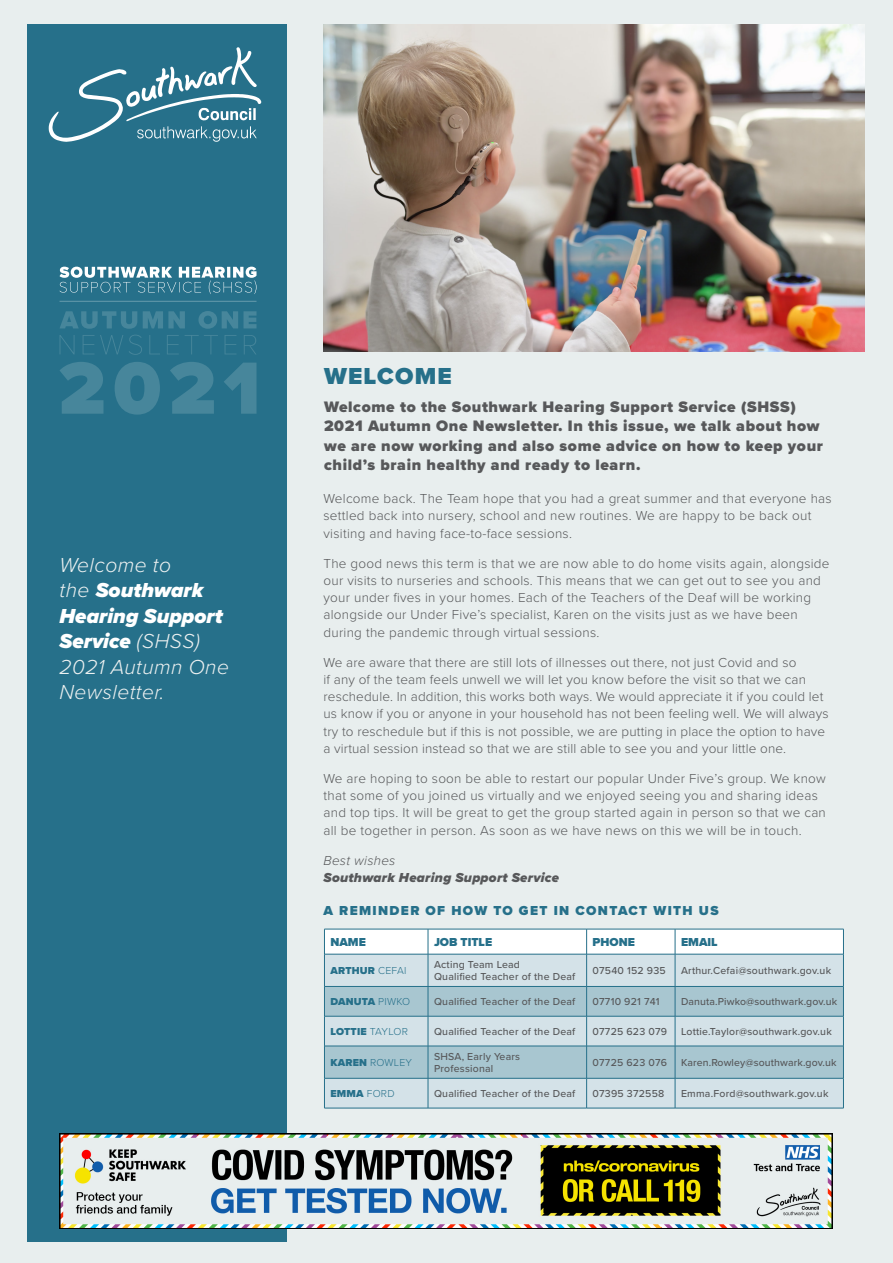
<style>
.page{position:relative;width:893px;height:1263px;background:#e8eeee}
.page>*{position:absolute;margin:0;border:0;box-sizing:border-box;transform-origin:0 0}
.body_copy{font:900 24px "Proxima Nova";letter-spacing:.05em;color:#26708a}
.body_copy-2{font:italic 300 21px/25.5px "Proxima Nova";letter-spacing:.02em;color:#edf1f1}
.body_copy-3{font:900 15.75px/19.5px "Proxima Nova";letter-spacing:.04em;color:#57585a}
.body_copy-4{font:300 13.5px/17.2px "Proxima Nova";letter-spacing:.02em;color:#57585a}
.body_copy-5{font:900 13.5px "Proxima Nova";letter-spacing:.1em;color:#26708a}
.body_copy-6{font:italic 900 13.5px "Proxima Nova";letter-spacing:.02em;color:#57585a}
.body_copy-7{font:italic 300 13.5px "Proxima Nova";letter-spacing:.02em;color:#57585a}
.t1{font:900 12px "Proxima Nova";color:#26708a}
.body_copy-8{font:500 10.5px/12px "Proxima Nova";letter-spacing:.02em;color:#57585a}
.body_copy-9{font:900 10.5px "Proxima Nova";letter-spacing:.02em;color:#26708a}
.body_copy-10{font:300 10.5px "Proxima Nova";letter-spacing:.02em;color:#26708a}
.s1{font-weight:900;color:#fff}
.s2{font-weight:300}
.s3{font-weight:900}
</style>
<div class="page">
<div style="left:27px;top:25px;width:260px;height:1217px;background:#26708a"></div>
<svg style="left:60px;top:335px;width:196px;height:20px"></svg>
<svg style="left:49px;top:47px;width:212px;height:95px"></svg>
<svg style="left:60px;top:267px;width:196px;height:27px"></svg>
<hr style="left:60px;top:301px;width:197px;height:1px;background:#679bad">
<svg style="left:60px;top:311px;width:196px;height:18px"></svg>
<img style="left:59px;top:1133px;width:774px;height:95px">
<svg style="left:60px;top:362px;width:197px;height:53px"></svg>
<img style="left:323px;top:25px;width:541px;height:326px">
<div style="left:325px;top:955px;width:518px;height:153px;background:#d4e2e8"></div>
<svg style="left:325px;top:987px;width:518px;height:91px;fill:#a8c6d0"></svg>
<svg style="left:324px;top:929px;width:520px;height:25px"></svg>
<hr style="left:324px;top:954px;width:104px;height:1px;background:#26708a">
<hr style="left:324px;top:954px;width:1px;height:32px;background:#26708a">
<hr style="left:428px;top:954px;width:159px;height:1px;background:#26708a">
<hr style="left:428px;top:954px;width:1px;height:32px;background:#26708a">
<hr style="left:587px;top:954px;width:88px;height:1px;background:#26708a">
<hr style="left:586px;top:954px;width:1px;height:32px;background:#26708a">
<hr style="left:675px;top:954px;width:169px;height:1px;background:#26708a">
<hr style="left:675px;top:954px;width:1px;height:32px;background:#26708a">
<hr style="left:843px;top:954px;width:1px;height:32px;background:#26708a">
<hr style="left:324px;top:986px;width:104px;height:1px;background:#26708a">
<hr style="left:324px;top:986px;width:1px;height:30px;background:#26708a">
<hr style="left:428px;top:986px;width:159px;height:1px;background:#26708a">
<hr style="left:428px;top:986px;width:1px;height:30px;background:#26708a">
<hr style="left:587px;top:986px;width:88px;height:1px;background:#26708a">
<hr style="left:586px;top:986px;width:1px;height:30px;background:#26708a">
<hr style="left:675px;top:986px;width:169px;height:1px;background:#26708a">
<hr style="left:675px;top:986px;width:1px;height:30px;background:#26708a">
<hr style="left:843px;top:986px;width:1px;height:30px;background:#26708a">
<hr style="left:324px;top:1016px;width:104px;height:1px;background:#26708a">
<hr style="left:324px;top:1016px;width:1px;height:30px;background:#26708a">
<hr style="left:428px;top:1016px;width:159px;height:1px;background:#26708a">
<hr style="left:428px;top:1016px;width:1px;height:30px;background:#26708a">
<hr style="left:587px;top:1016px;width:88px;height:1px;background:#26708a">
<hr style="left:586px;top:1016px;width:1px;height:30px;background:#26708a">
<hr style="left:675px;top:1016px;width:169px;height:1px;background:#26708a">
<hr style="left:675px;top:1016px;width:1px;height:30px;background:#26708a">
<hr style="left:843px;top:1016px;width:1px;height:30px;background:#26708a">
<hr style="left:324px;top:1046px;width:104px;height:1px;background:#26708a">
<hr style="left:324px;top:1046px;width:1px;height:32px;background:#26708a">
<hr style="left:428px;top:1046px;width:159px;height:1px;background:#26708a">
<hr style="left:428px;top:1046px;width:1px;height:32px;background:#26708a">
<hr style="left:587px;top:1046px;width:88px;height:1px;background:#26708a">
<hr style="left:586px;top:1046px;width:1px;height:32px;background:#26708a">
<hr style="left:675px;top:1046px;width:169px;height:1px;background:#26708a">
<hr style="left:675px;top:1046px;width:1px;height:32px;background:#26708a">
<hr style="left:843px;top:1046px;width:1px;height:32px;background:#26708a">
<hr style="left:324px;top:1078px;width:104px;height:1px;background:#26708a">
<hr style="left:324px;top:1078px;width:1px;height:30px;background:#26708a">
<hr style="left:428px;top:1078px;width:159px;height:1px;background:#26708a">
<hr style="left:428px;top:1078px;width:1px;height:30px;background:#26708a">
<hr style="left:587px;top:1078px;width:88px;height:1px;background:#26708a">
<hr style="left:586px;top:1078px;width:1px;height:30px;background:#26708a">
<hr style="left:675px;top:1078px;width:169px;height:1px;background:#26708a">
<hr style="left:675px;top:1078px;width:1px;height:30px;background:#26708a">
<hr style="left:843px;top:1078px;width:1px;height:30px;background:#26708a">
<hr style="left:324px;top:1108px;width:104px;height:1px;background:#26708a">
<hr style="left:428px;top:1108px;width:159px;height:1px;background:#26708a">
<hr style="left:587px;top:1108px;width:88px;height:1px;background:#26708a">
<hr style="left:675px;top:1108px;width:169px;height:1px;background:#26708a">
<p class="body_copy-2" style="left:60px;top:551px;width:171px">Welcome to<br>the <span class="s1">Southwark<br>Hearing Support<br>Service</span> (SHSS)<br>2021 Autumn One<br>Newsletter.</p>
<p class="body_copy" style="left:324px;top:358px;width:129px">WELCOME</p>
<p class="body_copy-3" style="left:324px;top:396px;width:500px">Welcome to the Southwark Hearing Support Service (SHSS)<br>2021 Autumn One Newsletter. In this issue, we talk about how we are now working and also some advice on how to keep your child’s brain healthy and ready to learn.</p>
<p class="body_copy-4" style="left:323px;top:489px;width:510px">Welcome back. The Team hope that you had a great summer and that everyone has settled back into nursery, school and new routines. We are happy to be back out visiting and having face-to-face sessions.</p>
<p class="body_copy-4" style="left:323px;top:554px;width:508px">The good news this term is that we are now able to do home visits again, alongside our visits to nurseries and schools. This means that we can get out to see you and your under fives in your homes. Each of the Teachers of the Deaf will be working alongside our Under Five’s specialist, Karen on the visits just as we have been during the pandemic through virtual sessions.</p>
<p class="body_copy-4" style="left:323px;top:653px;width:507px">We are aware that there are still lots of illnesses out there, not just Covid and so<br>if any of the team feels unwell we will let you know before the visit so that we can reschedule. In addition, this works both ways. We would appreciate it if you could let us know if you or anyone in your household has not been feeling well. We will always try to reschedule but if this is not possible, we are putting in place the option to have a virtual session instead so that we are still able to see you and your little one.</p>
<p class="body_copy-4" style="left:323px;top:769px;width:504px">We are hoping to soon be able to restart our popular Under Five’s group. We know that some of you joined us virtually and we enjoyed seeing you and sharing ideas and top tips. It will be great to get the group started again in person so that we can all be together in person. As soon as we have news on this we will be in touch.</p>
<p class="body_copy-7" style="left:323px;top:850px;width:73px">Best wishes</p>
<p class="body_copy-6" style="left:323px;top:867px;width:237px">Southwark Hearing Support Service</p>
<p class="body_copy-5" style="left:323px;top:901px;width:397px">A REMINDER OF HOW TO GET IN CONTACT WITH US</p>
<p class="t1" style="left:330px;top:933px;width:37px">NAME</p>
<p class="t1" style="left:434px;top:933px;width:60px">JOB TITLE</p>
<p class="t1" style="left:593px;top:933px;width:44px">PHONE</p>
<p class="t1" style="left:681px;top:933px;width:38px">EMAIL</p>
<p class="body_copy-9" style="left:330px;top:963px;width:78px">ARTHUR <span class="s2">CEFAI</span></p>
<p class="body_copy-8" style="left:434px;top:958px;width:88px">Acting Team Lead</p>
<p class="body_copy-8" style="left:434px;top:970px;width:143px">Qualified Teacher of the Deaf</p>
<p class="body_copy-8" style="left:593px;top:964px;width:75px">07540 152 935</p>
<p class="body_copy-8" style="left:681px;top:964px;width:152px">Arthur.Cefai@southwark.gov.uk</p>
<p class="body_copy-9" style="left:330px;top:994px;width:81px">DANUTA <span class="s2">PIWKO</span></p>
<p class="body_copy-8" style="left:434px;top:995px;width:143px">Qualified Teacher of the Deaf</p>
<p class="body_copy-8" style="left:593px;top:995px;width:69px">07710 921 741</p>
<p class="body_copy-8" style="left:681px;top:995px;width:158px">Danuta.Piwko@southwark.gov.uk</p>
<p class="body_copy-9" style="left:330px;top:1024px;width:79px">LOTTIE <span class="s2">TAYLOR</span></p>
<p class="body_copy-8" style="left:434px;top:1025px;width:143px">Qualified Teacher of the Deaf</p>
<p class="body_copy-8" style="left:593px;top:1025px;width:76px">07725 623 079</p>
<p class="body_copy-8" style="left:681px;top:1025px;width:152px">Lottie.Taylor@southwark.gov.uk</p>
<p class="body_copy-10" style="left:330px;top:1055px;width:83px"><span class="s3">KAREN</span> ROWLEY</p>
<p class="body_copy-8" style="left:434px;top:1050px;width:88px">SHSA, Early Years<br>Professional</p>
<p class="body_copy-8" style="left:593px;top:1056px;width:76px">07725 623 076</p>
<p class="body_copy-8" style="left:681px;top:1056px;width:157px">Karen.Rowley@southwark.gov.uk</p>
<p class="body_copy-9" style="left:330px;top:1086px;width:66px">EMMA <span class="s2">FORD</span></p>
<p class="body_copy-8" style="left:434px;top:1087px;width:143px">Qualified Teacher of the Deaf</p>
<p class="body_copy-8" style="left:593px;top:1087px;width:73px">07395 372558</p>
<p class="body_copy-8" style="left:681px;top:1087px;width:149px">Emma.Ford@southwark.gov.uk</p>
</div>
